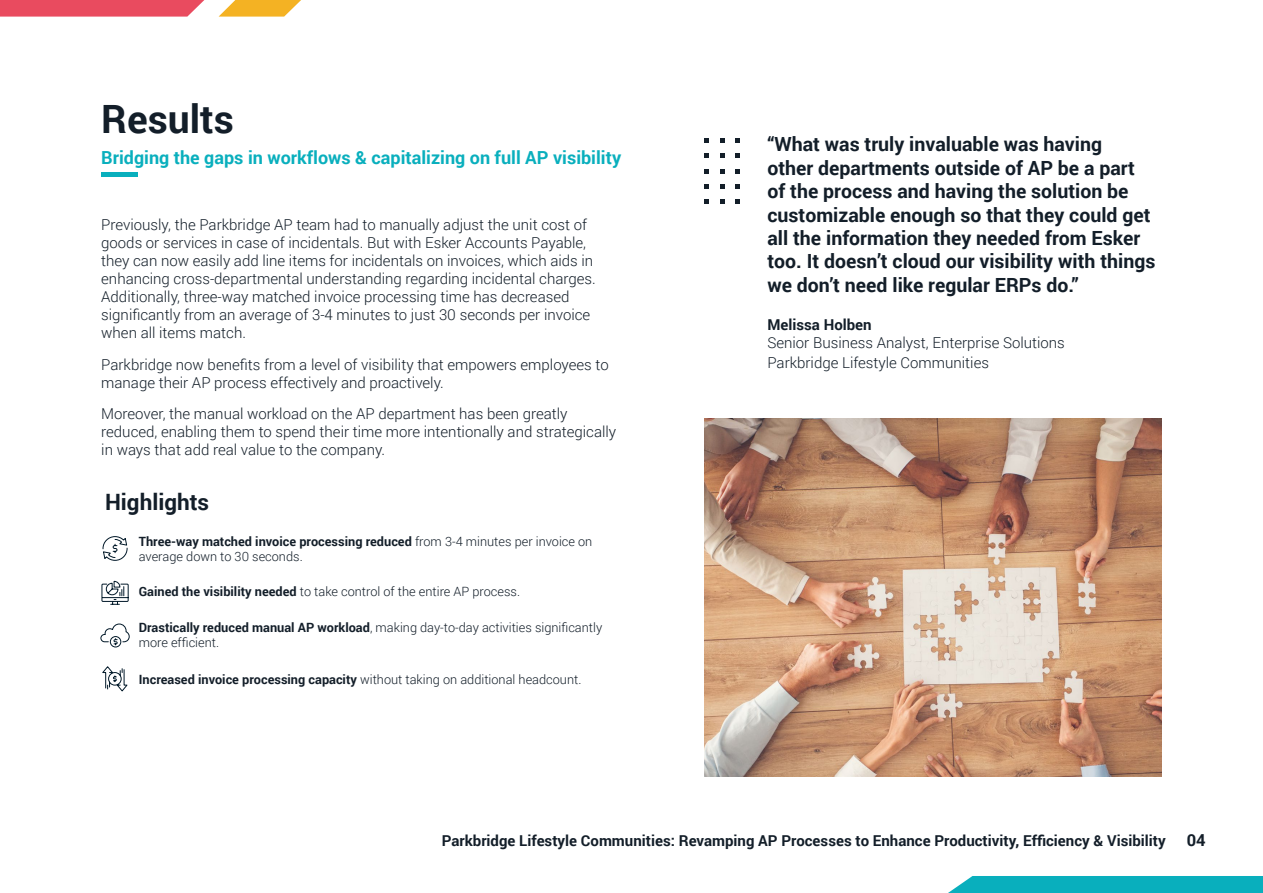
<style>
.page{position:relative;width:1263px;height:893px;background:#fff}
.page>*{position:absolute;margin:0;border:0;box-sizing:border-box;transform-origin:0 0}
.t1{font:700 39px "Roboto";color:#131e29}
.t2{font:700 22.5px "Roboto";color:#131e29}
.t3{font:700 19.5px/23.4px "Roboto";color:#131e29}
.t4{font:700 18px "Roboto";color:#09afbd}
.t5{font:700 16.5px "Roboto";color:#131e29}
.t6{font:300 15px/18px "Roboto";color:#131e29}
.t7{font:700 15px "Roboto";color:#131e29}
.t8{font:300 12.75px/15.3px "Roboto";color:#131e29}
.s1{font-weight:700}
</style>
<div class="page">
<svg style="left:0;top:0;width:204px;height:17px;background:#ea5669"></svg>
<svg style="left:219px;top:0;width:82px;height:17px"></svg>
<div style="left:948px;top:876px;width:315px;height:17px;background:#09afbd"></div>
<svg style="left:101px;top:580px;width:28px;height:25px"></svg>
<hr style="left:101px;top:172px;width:36px;height:4px;background:#09afbd">
<svg style="left:705px;top:138px;width:4px;height:5px"></svg>
<svg style="left:720px;top:138px;width:4px;height:5px"></svg>
<svg style="left:735px;top:138px;width:4px;height:5px"></svg>
<svg style="left:705px;top:154px;width:4px;height:4px"></svg>
<svg style="left:720px;top:154px;width:4px;height:4px"></svg>
<svg style="left:735px;top:154px;width:4px;height:4px"></svg>
<svg style="left:705px;top:169px;width:4px;height:4px"></svg>
<svg style="left:720px;top:169px;width:4px;height:4px"></svg>
<svg style="left:735px;top:169px;width:4px;height:4px"></svg>
<svg style="left:705px;top:184px;width:4px;height:4px"></svg>
<svg style="left:720px;top:184px;width:4px;height:4px"></svg>
<svg style="left:735px;top:184px;width:4px;height:4px"></svg>
<svg style="left:705px;top:199px;width:4px;height:5px"></svg>
<svg style="left:720px;top:199px;width:4px;height:5px"></svg>
<svg style="left:735px;top:199px;width:4px;height:5px"></svg>
<svg style="left:102px;top:536px;width:26px;height:25px"></svg>
<img style="left:705px;top:418px;width:457px;height:358px">
<svg style="left:100px;top:623px;width:30px;height:25px"></svg>
<svg style="left:102px;top:666px;width:26px;height:26px"></svg>
<h1 class="t1" style="left:101px;top:92px;width:134px">Results</h1>
<p class="t4" style="left:101px;top:145px;width:521px">Bridging the gaps in workflows &amp; capitalizing on full AP visibility</p>
<p class="t6" style="left:101px;top:215px;width:496px">Previously, the Parkbridge AP team had to manually adjust the unit cost of goods or services in case of incidentals. But with Esker Accounts Payable, they can now easily add line items for incidentals on invoices, which aids in enhancing cross-departmental understanding regarding incidental charges.<br>Additionally, three-way matched invoice processing time has decreased significantly from an average of 3-4 minutes to just 30 seconds per invoice when all items match.</p>
<p class="t6" style="left:101px;top:355px;width:509px">Parkbridge now benefits from a level of visibility that empowers employees to manage their AP process effectively and proactively.</p>
<p class="t6" style="left:101px;top:404px;width:516px">Moreover, the manual workload on the AP department has been greatly reduced, enabling them to spend their time more intentionally and strategically in ways that add real value to the company.</p>
<h2 class="t2" style="left:105px;top:486px;width:106px">Highlights</h2>
<p class="t8" style="left:139px;top:533px;width:455px"><span class="s1">Three-way matched invoice processing reduced</span> from 3-4 minutes per invoice on average down to 30 seconds.</p>
<p class="t8" style="left:139px;top:584px;width:383px"><span class="s1">Gained the visibility needed</span> to take control of the entire AP process.</p>
<p class="t8" style="left:139px;top:619px;width:465px"><span class="s1">Drastically reduced manual AP workload</span>, making day-to-day activities significantly more efficient.</p>
<p class="t8" style="left:139px;top:671px;width:444px"><span class="s1">Increased invoice processing capacity</span> without taking on additional headcount.</p>
<p class="t3" style="left:767px;top:132px;width:389px">“What was truly invaluable was having<br>other departments outside of AP be a part of the process and having the solution be customizable enough so that they could get all the information they needed from Esker too. It doesn’t cloud our visibility with things we don’t need like regular ERPs do.”</p>
<p class="t7" style="left:767px;top:314px;width:106px">Melissa Holben</p>
<p class="t6" style="left:767px;top:332px;width:299px;line-height:19.5px">Senior Business Analyst, Enterprise Solutions<br>Parkbridge Lifestyle Communities</p>
<p class="t7" style="left:442px;top:830px;width:725px">Parkbridge Lifestyle Communities: Revamping AP Processes to Enhance Productivity, Efficiency &amp; Visibility</p>
<p class="t5" style="left:1187px;top:828px;width:20px">04</p>
</div>
